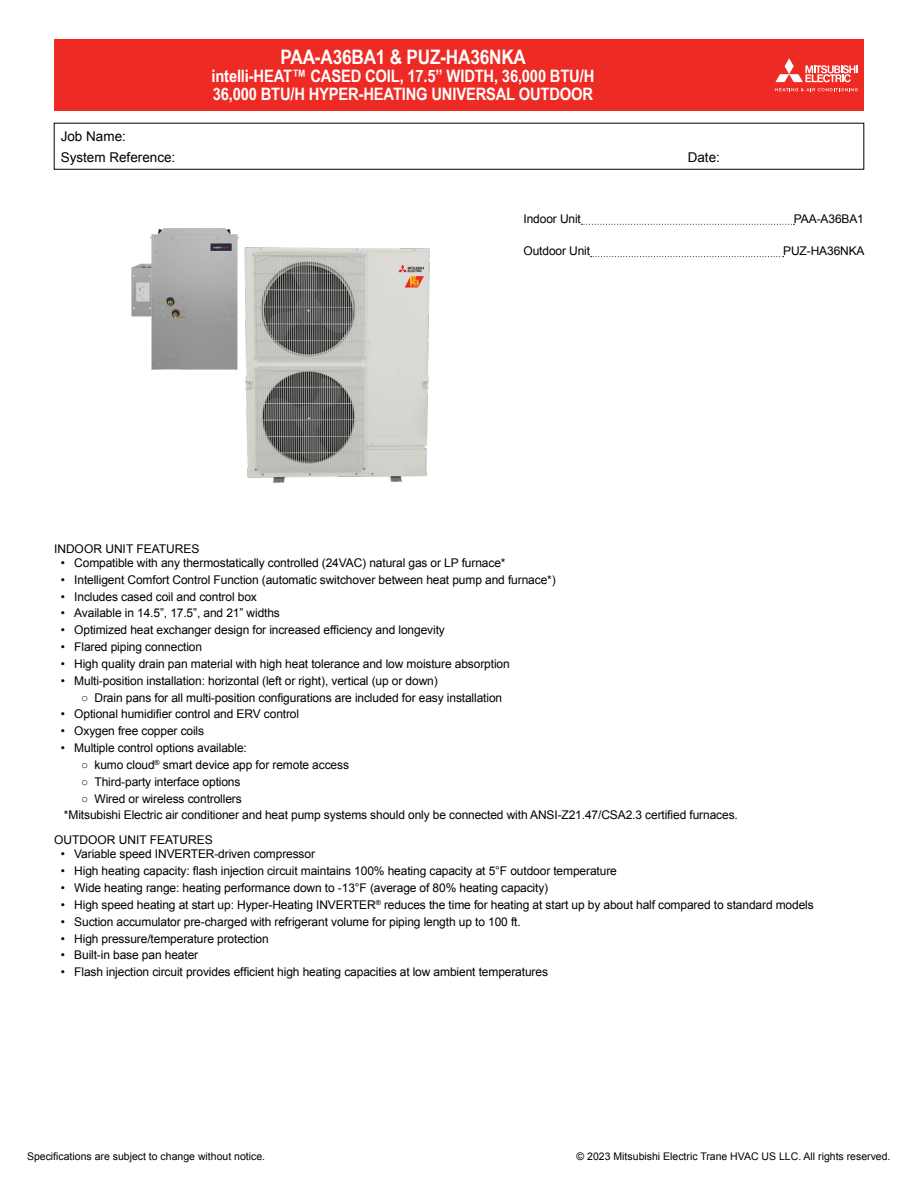
<style>
.page{position:relative;width:918px;height:1188px;background:#fff}
.page>*{position:absolute;margin:0;border:0;box-sizing:border-box;transform-origin:0 0}
.t1{font:700 19.95px "Arial Narrow";letter-spacing:-.01em;color:#fff;scale:1.05 1}
.t2{font:700 17.1px/18px "Arial Narrow";letter-spacing:-.01em;color:#fff;scale:1.05 1}
.t3{font:13.5px/21px "Arial";color:#000}
.t4{font:12px/16.8px "Arial";letter-spacing:-.01em;color:#000}
.t5{font:10.5px "Arial";color:#000}
</style>
<div class="page">
<svg style="left:581px;top:224px;width:213px;height:1px"></svg>
<svg style="left:591px;top:256px;width:193px;height:1px"></svg>
<img style="left:131px;top:228px;width:299px;height:255px">
<div style="left:54px;top:39px;width:810px;height:72px;background:#ee2a24"></div>
<svg style="left:775px;top:58px;width:83px;height:24px"></svg>
<svg style="left:775px;top:88px;width:83px;height:3px"></svg>
<p class="t3" style="left:61px;top:126px;width:116px">Job Name:<br>System Reference:</p>
<h1 class="t1" style="left:281px;top:42px;width:235px">PAA-A36BA1 &amp; PUZ-HA36NKA</h1>
<h2 class="t2" style="left:212px;top:67px;width:366px">intelli-HEAT™ CASED COIL, 17.5” WIDTH, 36,000 BTU/H<br>36,000 BTU/H HYPER-HEATING UNIVERSAL OUTDOOR</h2>
<p class="t3" style="left:688px;top:147px;width:34px">Date:</p>
<p class="t4" style="left:524px;top:211px;width:59px">Indoor Unit</p>
<p class="t4" style="left:794px;top:211px;width:72px">PAA-A36BA1</p>
<p class="t4" style="left:524px;top:243px;width:68px">Outdoor Unit</p>
<p class="t4" style="left:783px;top:243px;width:83px">PUZ-HA36NKA</p>
<p class="t4" style="left:54px;top:540px;width:147px">INDOOR UNIT FEATURES</p>
<p class="t4" style="left:61px;top:554px;width:446px">• Compatible with any thermostatically controlled (24VAC) natural gas or LP furnace*</p>
<p class="t4" style="left:61px;top:571px;width:497px">• Intelligent Comfort Control Function (automatic switchover between heat pump and furnace*)</p>
<p class="t4" style="left:61px;top:588px;width:198px">• Includes cased coil and control box</p>
<p class="t4" style="left:61px;top:605px;width:221px">• Available in 14.5”, 17.5”, and 21” widths</p>
<p class="t4" style="left:61px;top:622px;width:386px">• Optimized heat exchanger design for increased efficiency and longevity</p>
<p class="t4" style="left:61px;top:639px;width:143px">• Flared piping connection</p>
<p class="t4" style="left:61px;top:655px;width:451px">• High quality drain pan material with high heat tolerance and low moisture absorption</p>
<p class="t4" style="left:61px;top:672px;width:379px">• Multi-position installation: horizontal (left or right), vertical (up or down)</p>
<p class="t4" style="left:81px;top:689px;width:423px">○ Drain pans for all multi-position configurations are included for easy installation</p>
<p class="t4" style="left:61px;top:706px;width:240px">• Optional humidifier control and ERV control</p>
<p class="t4" style="left:61px;top:723px;width:145px">• Oxygen free copper coils</p>
<p class="t4" style="left:61px;top:740px;width:188px">• Multiple control options available:</p>
<p class="t4" style="left:81px;top:756px;width:270px">○ kumo cloud<sup>®</sup> smart device app for remote access</p>
<p class="t4" style="left:81px;top:773px;width:161px">○ Third-party interface options</p>
<p class="t4" style="left:64px;top:790px;width:675px;text-indent:17px">○ Wired or wireless controllers<br>*Mitsubishi Electric air conditioner and heat pump systems should only be connected with ANSI-Z21.47/CSA2.3 certified furnaces.</p>
<p class="t4" style="left:54px;top:832px;width:160px">OUTDOOR UNIT FEATURES</p>
<p class="t4" style="left:61px;top:846px;width:256px">• Variable speed INVERTER-driven compressor</p>
<p class="t4" style="left:61px;top:863px;width:558px">• High heating capacity: flash injection circuit maintains 100% heating capacity at 5°F outdoor temperature</p>
<p class="t4" style="left:61px;top:880px;width:489px">• Wide heating range: heating performance down to -13°F (average of 80% heating capacity)</p>
<p class="t4" style="left:61px;top:896px;width:755px">• High speed heating at start up: Hyper-Heating INVERTER<sup>®</sup> reduces the time for heating at start up by about half compared to standard models</p>
<p class="t4" style="left:61px;top:913px;width:462px">• Suction accumulator pre-charged with refrigerant volume for piping length up to 100 ft.</p>
<p class="t4" style="left:61px;top:930px;width:210px">• High pressure/temperature protection</p>
<p class="t4" style="left:61px;top:947px;width:139px">• Built-in base pan heater</p>
<p class="t4" style="left:61px;top:964px;width:489px">• Flash injection circuit provides efficient high heating capacities at low ambient temperatures</p>
<p class="t5" style="left:27px;top:1149px;width:240px">Specifications are subject to change without notice.</p>
<p class="t5" style="left:577px;top:1149px;width:315px">© 2023 Mitsubishi Electric Trane HVAC US LLC. All rights reserved.</p>
</div>
